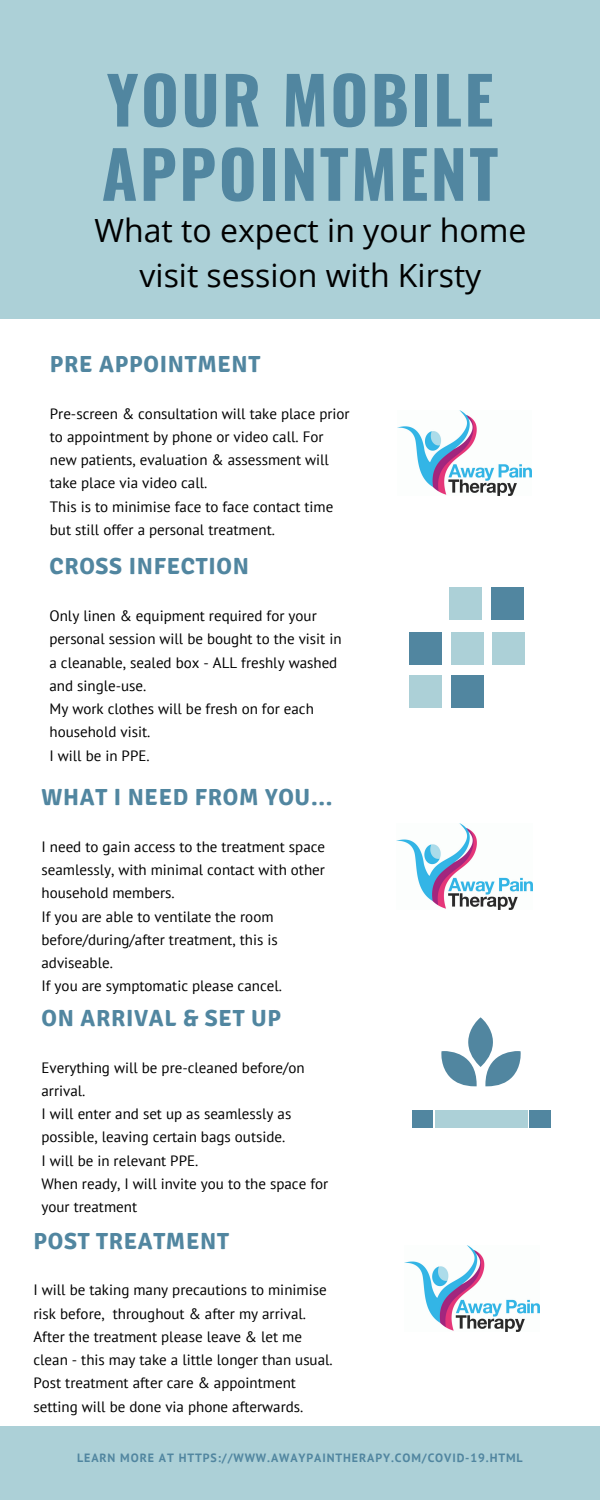
<style>
.page{position:relative;width:600px;height:1500px;background:#acd0d7}
.page>*{position:absolute;margin:0;border:0;box-sizing:border-box;transform-origin:0 0}
.t1{font:700 65px/74.2px "Oswald";letter-spacing:.035em;color:#5186a0}
.t2{font:32px/44.2px "Open Sans";color:#000;text-align:center}
.t3{font:700 23.3px "Signika";letter-spacing:.03em;color:#5186a0}
.t4{font:15px/23.2px "PT Sans";color:#000}
.t5{font:700 12px "PT Sans";letter-spacing:.075em;color:#5186a0}
</style>
<div class="page">
<div style="left:0;top:319px;width:600px;height:1107px;background:#fff"></div>
<div style="left:409px;top:632px;width:33px;height:32px;background:#5186a0"></div>
<div style="left:450px;top:588px;width:32px;height:32px;background:#acd0d7"></div>
<div style="left:451px;top:632px;width:32px;height:32px;background:#acd0d7"></div>
<div style="left:491px;top:588px;width:33px;height:32px;background:#5186a0"></div>
<div style="left:493px;top:632px;width:32px;height:32px;background:#acd0d7"></div>
<div style="left:409px;top:675px;width:33px;height:32px;background:#acd0d7"></div>
<div style="left:451px;top:675px;width:32px;height:32px;background:#5186a0"></div>
<div style="left:412px;top:1110px;width:21px;height:18px;background:#5186a0"></div>
<div style="left:435px;top:1110px;width:92px;height:18px;background:#acd0d7"></div>
<div style="left:529px;top:1110px;width:21px;height:18px;background:#5186a0"></div>
<svg style="left:441px;top:1017px;width:80px;height:69px"></svg>
<img style="left:396px;top:823px;width:136px;height:86px">
<img style="left:397px;top:411px;width:134px;height:84px">
<img style="left:404px;top:1246px;width:136px;height:86px">
<h1 class="t1" style="left:102px;top:60px;width:398px">YOUR MOBILE<br>APPOINTMENT</h1>
<h2 class="t2" style="left:95px;top:208px;width:433px">What to expect in your home visit session with Kirsty</h2>
<h3 class="t3" style="left:50px;top:350px;width:212px">PRE APPOINTMENT</h3>
<p class="t4" style="left:50px;top:401px;width:301px">Pre-screen &amp; consultation will take place prior to appointment by phone or video call. For new patients, evaluation &amp; assessment will take place via video call.<br>This is to minimise face to face contact time but still offer a personal treatment.</p>
<h3 class="t3" style="left:50px;top:553px;width:201px">CROSS INFECTION</h3>
<p class="t4" style="left:50px;top:604px;width:294px">Only linen &amp; equipment required for your personal session will be bought to the visit in a cleanable, sealed box - ALL freshly washed and single-use.<br>My work clothes will be fresh on for each household visit.<br>I will be in PPE.</p>
<h3 class="t3" style="left:41px;top:783px;width:292px">WHAT I NEED FROM YOU...</h3>
<p class="t4" style="left:41px;top:835px;width:285px">I need to gain access to the treatment space seamlessly, with minimal contact with other household members.<br>If you are able to ventilate the room before/during/after treatment, this is adviseable.<br>If you are symptomatic please cancel.</p>
<h3 class="t3" style="left:41px;top:1004px;width:241px">ON ARRIVAL &amp; SET UP</h3>
<p class="t4" style="left:41px;top:1055px;width:288px">Everything will be pre-cleaned before/on arrival.<br>I will enter and set up as seamlessly as possible, leaving certain bags outside.<br>I will be in relevant PPE.<br>When ready, I will invite you to the space for your treatment</p>
<h3 class="t3" style="left:33px;top:1227px;width:197px">POST TREATMENT</h3>
<p class="t4" style="left:33px;top:1278px;width:301px">I will be taking many precautions to minimise risk before, throughout &amp; after my arrival.<br>After the treatment please leave &amp; let me clean - this may take a little longer than usual.<br>Post treatment after care &amp; appointment setting will be done via phone afterwards.</p>
<p class="t5" style="left:77px;top:1449px;width:447px">LEARN MORE AT HTTPS://WWW.AWAYPAINTHERAPY.COM/COVID-19.HTML</p>
</div>
